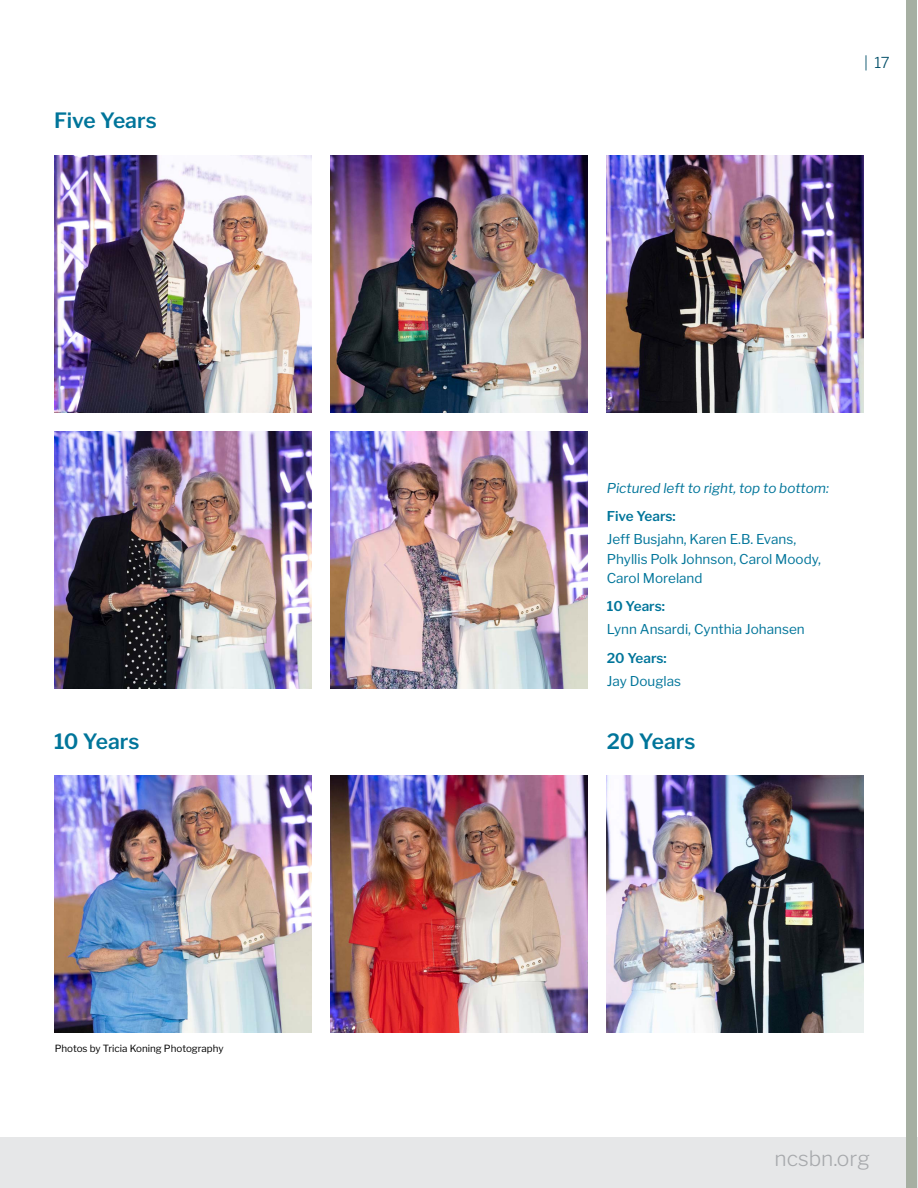
<style>
.page{position:relative;width:918px;height:1188px;background:#fff}
.page>*{position:absolute;margin:0;border:0;box-sizing:border-box;transform-origin:0 0}
.t1{font:600 21px "Libre Franklin";color:#00759a}
.t2{font:300 21px "Libre Franklin";color:#a7a9ac}
.t3{font:300 15px "Libre Franklin";color:#004e68}
.t4{font:13.5px/19.5px "Libre Franklin";color:#00759a}
.t5{font:italic 13.5px "Libre Franklin";color:#00759a}
.t6{font:600 13.5px "Libre Franklin";color:#00759a}
.t7{font:9.9px "Libre Franklin";color:#000}
</style>
<div class="page">
<div style="left:0;top:1137px;width:918px;height:51px;background:#e6e7e8"></div>
<div style="left:907px;top:0;width:10px;height:1188px;background:#a6afa2"></div>
<img style="left:54px;top:155px;width:257px;height:258px">
<img style="left:330px;top:155px;width:257px;height:258px">
<img style="left:606px;top:155px;width:258px;height:258px">
<img style="left:54px;top:432px;width:257px;height:257px">
<img style="left:330px;top:432px;width:257px;height:257px">
<img style="left:54px;top:775px;width:257px;height:258px">
<img style="left:330px;top:775px;width:257px;height:258px">
<img style="left:607px;top:775px;width:257px;height:258px">
<h1 class="t1" style="left:54px;top:108px;width:104px">Five Years</h1>
<p class="t3" style="left:864px;top:54px;width:27px">| 17</p>
<p class="t5" style="left:607px;top:480px;width:224px">Pictured left to right, top to bottom:</p>
<p class="t6" style="left:607px;top:508px;width:71px">Five Years:</p>
<p class="t4" style="left:607px;top:529px;width:216px">Jeff Busjahn, Karen E.B. Evans,<br>Phyllis Polk Johnson, Carol Moody,<br>Carol Moreland</p>
<p class="t6" style="left:607px;top:598px;width:60px">10 Years:</p>
<p class="t4" style="left:607px;top:620px;width:200px">Lynn Ansardi, Cynthia Johansen</p>
<p class="t6" style="left:607px;top:650px;width:62px">20 Years:</p>
<p class="t4" style="left:607px;top:671px;width:76px">Jay Douglas</p>
<h1 class="t1" style="left:54px;top:729px;width:87px">10 Years</h1>
<h1 class="t1" style="left:607px;top:729px;width:90px">20 Years</h1>
<p class="t7" style="left:55px;top:1043px;width:171px">Photos by Tricia Koning Photography</p>
<h1 class="t2" style="left:774px;top:1145px;width:97px">ncsbn.org</h1>
</div>
